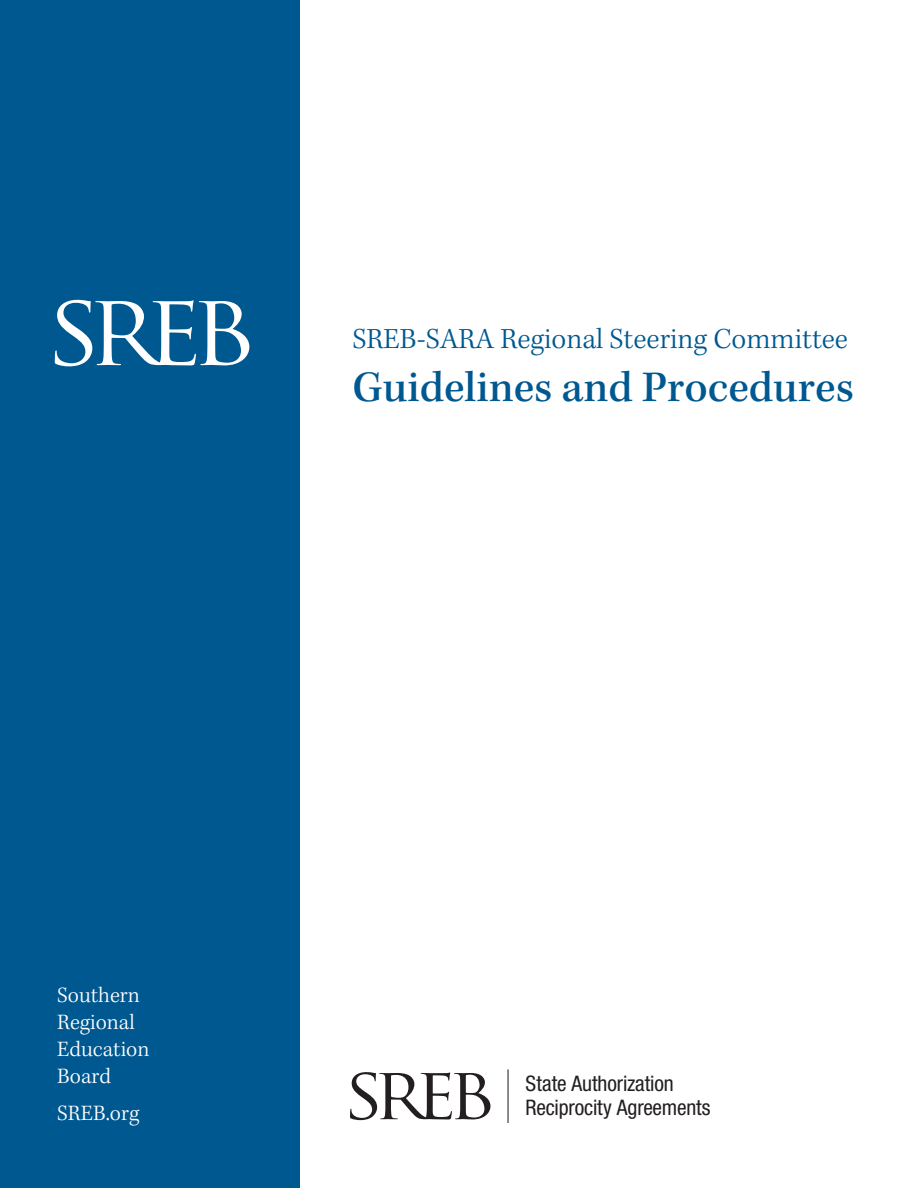
<style>
.page{position:relative;width:918px;height:1188px;background:#fff}
.page>*{position:absolute;margin:0;border:0;box-sizing:border-box;transform-origin:0 0}
.t1{font:500 44.85px "Kepler Std";color:#005890}
.t2{font:300 29.85px "Kepler Std";color:#005890}
.t3{font:300 22.5px/27px "Kepler Std";color:#fff}
.t4{font:condensed 21.45px/24.3px "Helvetica Neue";letter-spacing:-.005em;color:#231f20}
</style>
<div class="page">
<div style="left:0;top:0;width:300px;height:1188px;background:#005890"></div>
<svg style="left:55px;top:300px;width:194px;height:66px"></svg>
<hr style="left:508px;top:1069px;width:1px;height:54px;background:#231f20">
<svg style="left:350px;top:1072px;width:140px;height:48px"></svg>
<p class="t2" style="left:352px;top:322px;width:497px">SREB-SARA Regional Steering Committee</p>
<p class="t1" style="left:352px;top:361px;width:503px">Guidelines and Procedures</p>
<p class="t3" style="left:57px;top:982px;width:94px">Southern<br>Regional<br>Education<br>Board</p>
<p class="t3" style="left:57px;top:1101px;width:83px">SREB.org</p>
<p class="t4" style="left:526px;top:1071px;width:186px">State Authorization<br>Reciprocity Agreements</p>
</div>
